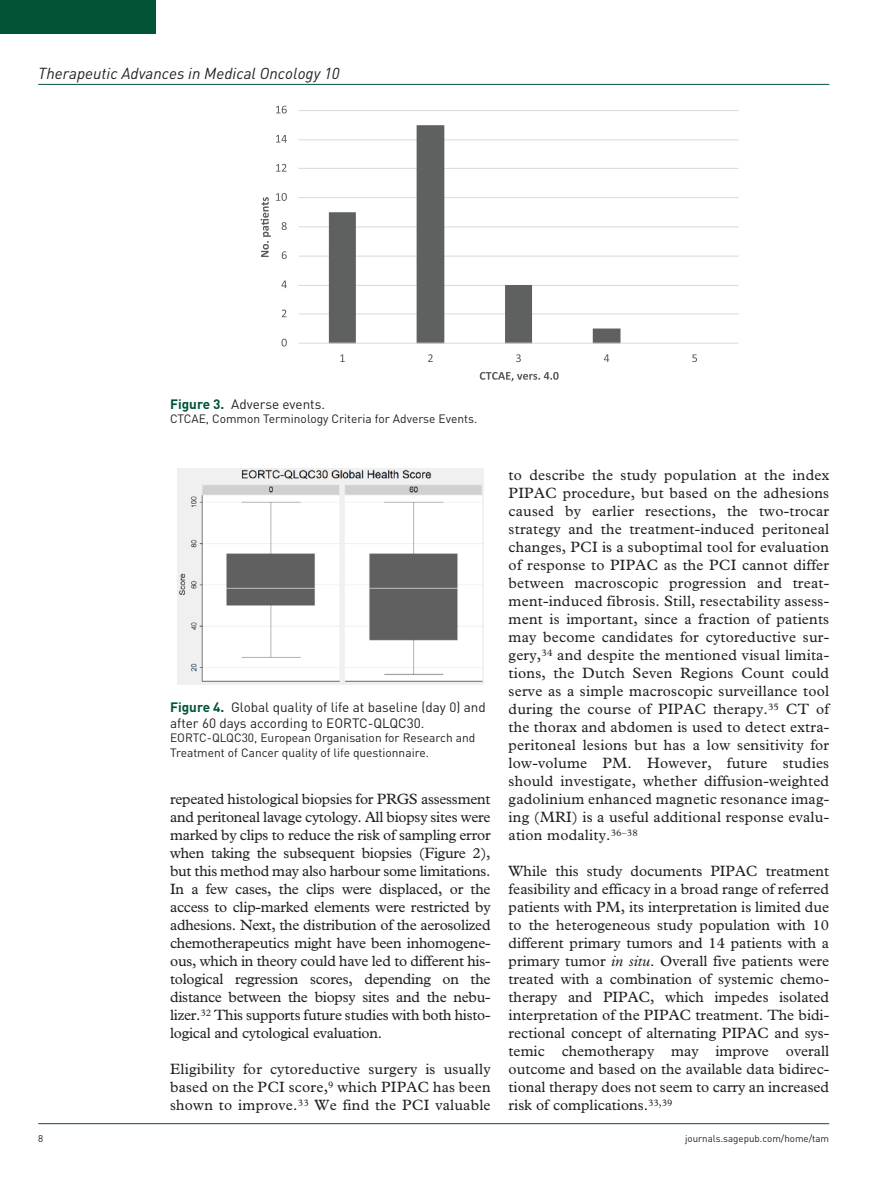
<style>
.page{position:relative;width:893px;height:1191px;background:#fff}
.page>*{position:absolute;margin:0;border:0;box-sizing:border-box;transform-origin:0 0}
.t1{font:italic 15.75px "DIN";color:#231f20}
.t2{font:15px/18px "Plantin Std";letter-spacing:.005em;color:#231f20;text-align:justify}
.t3{font:13.5px/15.8px "DIN";color:#231f20}
.t4{font:12px/14.2px "DIN";color:#231f20}
.t5{font:9.75px "DIN";color:#231f20}
.s1{font-weight:700;color:#015436}
.s2{font-style:italic}
</style>
<div class="page">
<hr style="left:38px;top:84px;width:791px;height:1px;background:#015436">
<hr style="left:38px;top:1123px;width:791px;height:1px;background:#015436">
<div style="left:0;top:0;width:155px;height:34px;background:#015436"></div>
<hr style="left:298px;top:110px;width:441px;height:1px;background:#d9d9d8">
<hr style="left:298px;top:139px;width:441px;height:1px;background:#d9d9d8">
<hr style="left:298px;top:168px;width:441px;height:1px;background:#d9d9d8">
<hr style="left:298px;top:197px;width:441px;height:1px;background:#d9d9d8">
<hr style="left:298px;top:226px;width:441px;height:1px;background:#d9d9d8">
<hr style="left:298px;top:256px;width:441px;height:1px;background:#d9d9d8">
<hr style="left:298px;top:285px;width:441px;height:1px;background:#d9d9d8">
<hr style="left:298px;top:313px;width:441px;height:1px;background:#d9d9d8">
<svg style="left:329px;top:125px;width:291px;height:218px"></svg>
<hr style="left:298px;top:343px;width:441px;height:1px;background:#d9d9d8">
<svg style="left:282px;top:339px;width:5px;height:7px"></svg>
<svg style="left:282px;top:309px;width:5px;height:8px"></svg>
<svg style="left:281px;top:280px;width:6px;height:8px"></svg>
<svg style="left:276px;top:164px;width:11px;height:8px"></svg>
<svg style="left:276px;top:135px;width:11px;height:7px"></svg>
<svg style="left:276px;top:106px;width:11px;height:7px"></svg>
<svg style="left:340px;top:354px;width:5px;height:8px"></svg>
<svg style="left:428px;top:354px;width:5px;height:8px"></svg>
<svg style="left:516px;top:354px;width:5px;height:8px"></svg>
<svg style="left:604px;top:354px;width:5px;height:8px"></svg>
<svg style="left:692px;top:354px;width:5px;height:8px"></svg>
<svg style="left:261px;top:193px;width:26px;height:66px"></svg>
<svg style="left:480px;top:372px;width:79px;height:9px"></svg>
<img style="left:177px;top:468px;width:306px;height:216px">
<p class="t1" style="left:38px;top:63px;width:303px">Therapeutic Advances in Medical Oncology 10</p>
<p class="t3" style="left:170px;top:396px;width:156px"><span class="s1">Figure 3.</span> Adverse events.</p>
<p class="t4" style="left:170px;top:412px;width:309px">CTCAE, Common Terminology Criteria for Adverse Events.</p>
<p class="t3" style="left:170px;top:699px;width:317px"><span class="s1">Figure 4.</span> Global quality of life at baseline (day 0) and after 60 days according to EORTC-QLQC30.</p>
<p class="t4" style="left:170px;top:731px;width:307px">EORTC-QLQC30, European Organisation for Research and<br>Treatment of Cancer quality of life questionnaire.</p>
<p class="t2" style="left:170px;top:790px;width:322px">repeated histological biopsies for PRGS assessment and peritoneal lavage cytology. All biopsy sites were marked by clips to reduce the risk of sampling error when taking the subsequent biopsies (Figure 2), but this method may also harbour some limitations.<br>In a few cases, the clips were displaced, or the access to clip-marked elements were restricted by adhesions. Next, the distribution of the aerosolized chemotherapeutics might have been inhomogene&shy;ous, which in theory could have led to different his&shy;tological regression scores, depending on the distance between the biopsy sites and the nebu&shy;lizer.<sup>32</sup> This supports future studies with both histo&shy;logical and cytological evaluation.</p>
<p class="t2" style="left:170px;top:1060px;width:322px">Eligibility for cytoreductive surgery is usually based on the PCI score,<sup>9</sup> which PIPAC has been shown to improve.<sup>33</sup> We find the PCI valuable</p>
<p class="t2" style="left:509px;top:466px;width:322px">to describe the study population at the index PIPAC procedure, but based on the adhesions caused by earlier resections, the two-trocar strategy and the treatment-induced peritoneal changes, PCI is a suboptimal tool for evaluation of response to PIPAC as the PCI cannot differ between macroscopic progression and treat&shy;ment-induced fibrosis. Still, resectability assess&shy;ment is important, since a fraction of patients may become candidates for cytoreductive sur&shy;gery,<sup>34</sup> and despite the mentioned visual limita&shy;tions, the Dutch Seven Regions Count could serve as a simple macroscopic surveillance tool during the course of PIPAC therapy.<sup>35</sup> CT of the thorax and abdomen is used to detect extra&shy;peritoneal lesions but has a low sensitivity for low-volume PM. However, future studies should investigate, whether diffusion-weighted gadolinium enhanced magnetic resonance imag&shy;ing (MRI) is a useful additional response evalu&shy;ation modality.<sup>36–38</sup></p>
<p class="t2" style="left:509px;top:862px;width:322px">While this study documents PIPAC treatment feasibility and efficacy in a broad range of referred patients with PM, its interpretation is limited due to the heterogeneous study population with 10 different primary tumors and 14 patients with a primary tumor <span class="s2">in situ</span>. Overall five patients were treated with a combination of systemic chemo&shy;therapy and PIPAC, which impedes isolated interpretation of the PIPAC treatment. The bidi&shy;rectional concept of alternating PIPAC and sys&shy;temic chemotherapy may improve overall outcome and based on the available data bidirec&shy;tional therapy does not seem to carry an increased risk of complications.<sup>33,39</sup></p>
<p class="t5" style="left:38px;top:1132px;width:7px">8</p>
<p class="t5" style="left:685px;top:1132px;width:146px">journals.sagepub.com/home/tam</p>
</div>
